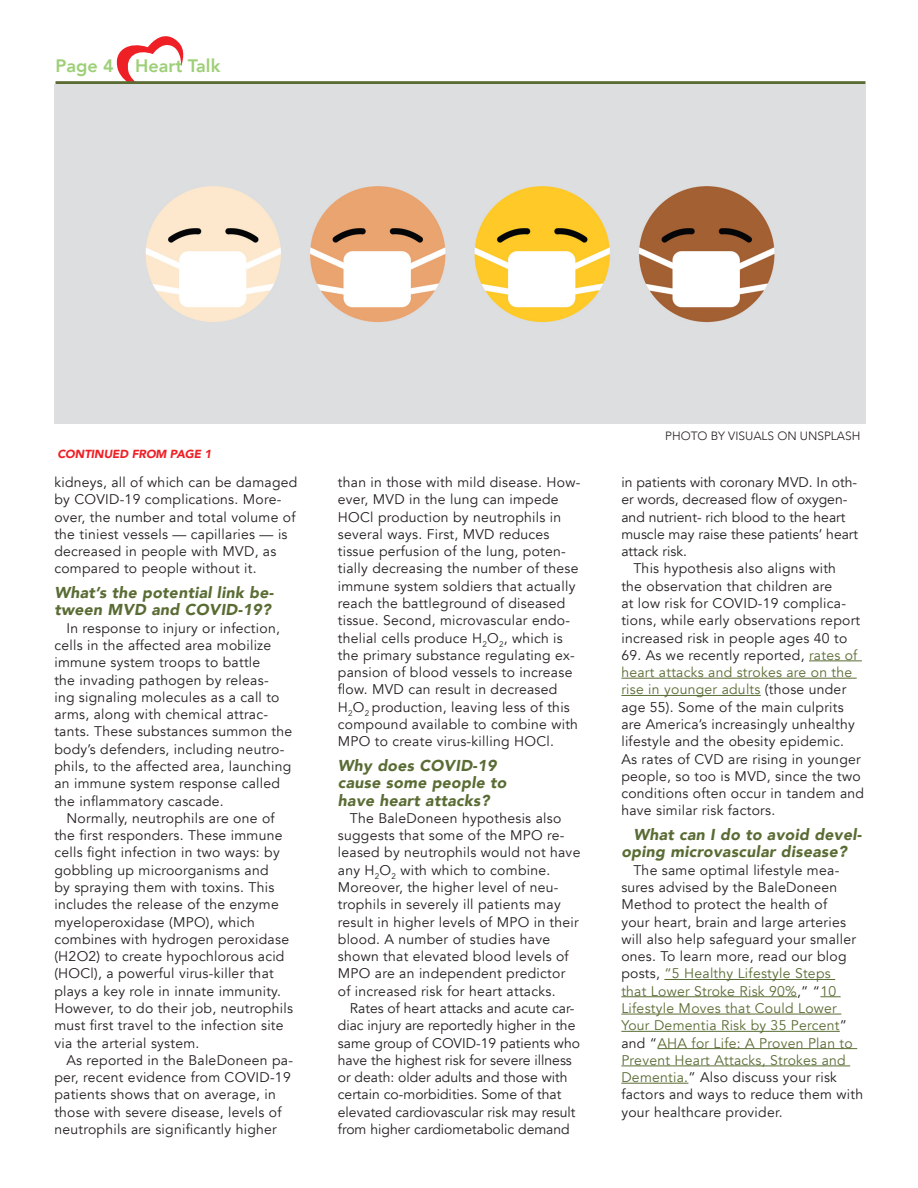
<style>
.page{position:relative;width:918px;height:1188px;background:#fff}
.page>*{position:absolute;margin:0;border:0;box-sizing:border-box;transform-origin:0 0}
.t1{font:800 18px "Avenir";color:#9dcf77}
.t2{font:italic 900 15.75px/17.2px "Avenir";letter-spacing:.02em;color:#5a6c34}
.t3{font:13.95px/17.2px "Avenir";letter-spacing:.02em;color:#231f20}
.t4{font:13.95px/17.2px "Avenir";color:#231f20}
.t5{font:300 12px "Avenir";color:#231f20}
.t6{font:italic 900 11.7px "Avenir";letter-spacing:-.01em;color:#ee2026}
.s1{color:#5a6c34}
</style>
<div class="page">
<svg style="left:116px;top:36px;width:68px;height:45px"></svg>
<hr style="left:56px;top:81px;width:810px;height:3px;background:#5a6c34">
<img style="left:54px;top:84px;width:812px;height:340px">
<hr style="left:809px;top:661px;width:53px;height:1px;background:#5a6c34">
<hr style="left:621px;top:678px;width:236px;height:1px;background:#5a6c34">
<hr style="left:621px;top:695px;width:140px;height:1px;background:#5a6c34">
<hr style="left:664px;top:979px;width:171px;height:1px;background:#5a6c34">
<hr style="left:621px;top:996px;width:176px;height:1px;background:#5a6c34">
<svg style="left:820px;top:996px;width:21px;height:1px"></svg>
<hr style="left:621px;top:1014px;width:220px;height:1px;background:#5a6c34">
<hr style="left:621px;top:1031px;width:219px;height:1px;background:#5a6c34">
<hr style="left:657px;top:1048px;width:200px;height:1px;background:#5a6c34">
<hr style="left:621px;top:1066px;width:229px;height:1px;background:#5a6c34">
<hr style="left:621px;top:1083px;width:67px;height:1px;background:#5a6c34">
<p class="t1" style="left:56px;top:52px;width:166px">Page 4 Heart Talk</p>
<p class="t6" style="left:57px;top:444px;width:156px">CONTINUED FROM PAGE 1</p>
<p class="t3" style="left:54px;top:474px;width:245px">kidneys, all of which can be damaged by COVID-19 complications. More&shy;over, the number and total volume of the tiniest vessels — capillaries — is decreased in people with MVD, as compared to people without it.</p>
<p class="t2" style="left:54px;top:584px;width:221px">What’s the potential link be&shy;tween MVD and COVID-19?</p>
<p class="t3" style="left:54px;top:620px;width:239px;text-indent:12px">In response to injury or infection, cells in the affected area mobilize immune system troops to battle<br>the invading pathogen by releas&shy;ing signaling molecules as a call to arms, along with chemical attrac&shy;tants. These substances summon the body’s defenders, including neutro&shy;phils, to the affected area, launching an immune system response called the inflammatory cascade.</p>
<p class="t3" style="left:54px;top:810px;width:240px;text-indent:12px">Normally, neutrophils are one of the first responders. These immune cells fight infection in two ways: by gobbling up microorganisms and<br>by spraying them with toxins. This includes the release of the enzyme myeloperoxidase (MPO), which combines with hydrogen peroxidase (H2O2) to create hypochlorous acid (HOCl), a powerful virus-killer that plays a key role in innate immunity.<br>However, to do their job, neutrophils must first travel to the infection site via the arterial system.</p>
<p class="t3" style="left:54px;top:1052px;width:240px;text-indent:12px">As reported in the BaleDoneen pa&shy;per, recent evidence from COVID-19 patients shows that on average, in those with severe disease, levels of neutrophils are significantly higher</p>
<p class="t3" style="left:338px;top:474px;width:244px">than in those with mild disease. How&shy;ever, MVD in the lung can impede HOCl production by neutrophils in several ways. First, MVD reduces tissue perfusion of the lung, poten&shy;tially decreasing the number of these immune system soldiers that actually reach the battleground of diseased tissue. Second, microvascular endo&shy;thelial cells produce H<sub>2</sub>O<sub>2</sub>, which is the primary substance regulating ex&shy;pansion of blood vessels to increase flow. MVD can result in decreased H<sub>2</sub>O<sub>2</sub> production, leaving less of this compound available to combine with MPO to create virus-killing HOCl.</p>
<p class="t2" style="left:338px;top:757px;width:170px">Why does COVID-19 cause some people to have heart attacks?</p>
<p class="t3" style="left:338px;top:810px;width:244px;text-indent:12px">The BaleDoneen hypothesis also suggests that some of the MPO re&shy;leased by neutrophils would not have any H<sub>2</sub>O<sub>2</sub> with which to combine.<br>Moreover, the higher level of neu&shy;trophils in severely ill patients may result in higher levels of MPO in their blood. A number of studies have shown that elevated blood levels of MPO are an independent predictor of increased risk for heart attacks.</p>
<p class="t4" style="left:338px;top:1000px;width:244px;text-indent:12px">Rates of heart attacks and acute car&shy;diac injury are reportedly higher in the same group of COVID-19 patients who have the highest risk for severe illness or death: older adults and those with certain co-morbidities. Some of that elevated cardiovascular risk may result from higher cardiometabolic demand</p>
<p class="t5" style="left:665px;top:429px;width:197px">PHOTO BY VISUALS ON UNSPLASH</p>
<p class="t4" style="left:621px;top:474px;width:238px">in patients with coronary MVD. In oth&shy;er words, decreased flow of oxygen&shy;and nutrient- rich blood to the heart muscle may raise these patients’ heart attack risk.</p>
<p class="t3" style="left:621px;top:560px;width:240px;text-indent:12px">This hypothesis also aligns with<br>the observation that children are<br>at low risk for COVID-19 complica&shy;tions, while early observations report increased risk in people ages 40 to</p>
<p class="t3" style="left:621px;top:647px;width:244px">69. As we recently reported, <span class="s1">rates of heart attacks and strokes are on the rise in younger adults</span> (those under age 55). Some of the main culprits are America’s increasingly unhealthy lifestyle and the obesity epidemic.<br>As rates of CVD are rising in younger people, so too is MVD, since the two conditions often occur in tandem and have similar risk factors.</p>
<p class="t2" style="left:621px;top:826px;width:242px;text-indent:12px">What can I do to avoid devel&shy;oping microvascular disease?</p>
<p class="t3" style="left:621px;top:862px;width:243px;text-indent:12px">The same optimal lifestyle mea&shy;sures advised by the BaleDoneen Method to protect the health of<br>your heart, brain and large arteries will also help safeguard your smaller ones. To learn more, read our blog posts, <span class="s1">“5 Healthy Lifestyle Steps<br>that Lower Stroke Risk 90%</span>,” “<span class="s1">10<br>Lifestyle Moves that Could Lower Your Dementia Risk by 35 Percent</span>” and “<span class="s1">AHA for Life: A Proven Plan to Prevent Heart Attacks, Strokes and Dementia.</span>” Also discuss your risk factors and ways to reduce them with your healthcare provider.</p>
</div>
